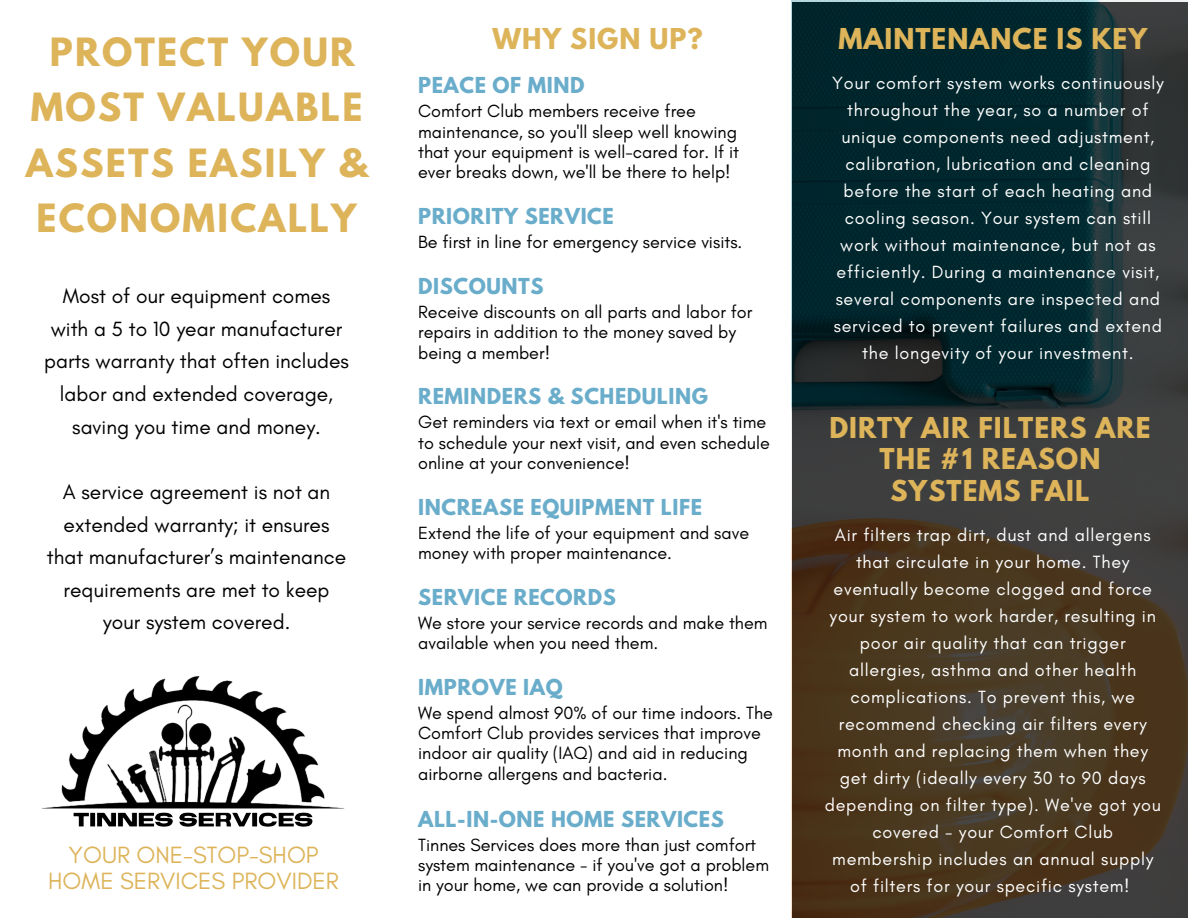
<style>
.page{position:relative;width:1188px;height:918px;background:#fff}
.page>*{position:absolute;margin:0;border:0;box-sizing:border-box;transform-origin:0 0}
.t1{font:700 34.5px/55.2px "League Spartan";letter-spacing:.065em;color:#ddb45a;text-align:center}
.t2{font:700 25.5px/31.5px "League Spartan";letter-spacing:.04em;color:#ddb45a;text-align:center}
.t3{font:24px/25.8px "Glacial Indifference";color:#ddb45a;text-align:center}
.t4{font:21px/32.7px "Glacial Indifference";color:#000;text-align:center}
.t5{font:700 19.5px "League Spartan";letter-spacing:.03em;color:#6aadcb}
.t6{font:18px/27px "Glacial Indifference";letter-spacing:.04em;color:#fff;text-align:center}
.t7{font:18px/20.2px "Glacial Indifference";color:#000}
</style>
<div class="page">
<img style="left:41px;top:676px;width:304px;height:151px">
<img style="left:792px;top:0;width:396px;height:918px">
<h1 class="t1" style="left:26px;top:29px;width:343px">PROTECT YOUR<br>MOST VALUABLE<br>ASSETS EASILY &amp;<br>ECONOMICALLY</h1>
<p class="t4" style="left:44px;top:280px;width:306px">Most of our equipment comes with a 5 to 10 year manufacturer parts warranty that often includes labor and extended coverage, saving you time and money.</p>
<p class="t4" style="left:47px;top:475px;width:301px">A service agreement is not an extended warranty; it ensures that manufacturer’s maintenance requirements are met to keep your system covered.</p>
<h3 class="t3" style="left:48px;top:841px;width:292px">YOUR ONE-STOP-SHOP<br>HOME SERVICES PROVIDER</h3>
<h2 class="t2" style="left:493px;top:27px;width:212px">WHY SIGN UP?</h2>
<p class="t5" style="left:418px;top:76px;width:168px">PEACE OF MIND</p>
<p class="t7" style="left:418px;top:101px;width:322px">Comfort Club members receive free maintenance, so you'll sleep well knowing that your equipment is well-cared for. If it ever breaks down, we'll be there to help!</p>
<p class="t5" style="left:418px;top:207px;width:197px">PRIORITY SERVICE</p>
<p class="t7" style="left:418px;top:232px;width:326px">Be first in line for emergency service visits.</p>
<p class="t5" style="left:418px;top:277px;width:127px">DISCOUNTS</p>
<p class="t7" style="left:418px;top:302px;width:336px">Receive discounts on all parts and labor for repairs in addition to the money saved by being a member!</p>
<p class="t5" style="left:418px;top:387px;width:291px">REMINDERS &amp; SCHEDULING</p>
<p class="t7" style="left:418px;top:412px;width:353px">Get reminders via text or email when it's time to schedule your next visit, and even schedule online at your convenience!</p>
<p class="t5" style="left:418px;top:497px;width:285px">INCREASE EQUIPMENT LIFE</p>
<p class="t7" style="left:418px;top:522px;width:333px">Extend the life of your equipment and save money with proper maintenance.</p>
<p class="t5" style="left:418px;top:587px;width:199px">SERVICE RECORDS</p>
<p class="t7" style="left:418px;top:612px;width:351px">We store your service records and make them available when you need them.</p>
<p class="t5" style="left:418px;top:677px;width:146px">IMPROVE IAQ</p>
<p class="t7" style="left:418px;top:702px;width:356px">We spend almost 90% of our time indoors. The Comfort Club provides services that improve indoor air quality (IAQ) and aid in reducing airborne allergens and bacteria.</p>
<p class="t5" style="left:418px;top:809px;width:307px">ALL-IN-ONE HOME SERVICES</p>
<p class="t7" style="left:418px;top:834px;width:352px">Tinnes Services does more than just comfort system maintenance - if you've got a problem in your home, we can provide a solution!</p>
<h2 class="t2" style="left:838px;top:26px;width:310px">MAINTENANCE IS KEY</h2>
<p class="t6" style="left:832px;top:70px;width:333px">Your comfort system works continuously throughout the year, so a number of unique components need adjustment, calibration, lubrication and cleaning before the start of each heating and cooling season. Your system can still work without maintenance, but not as efficiently. During a maintenance visit, several components are inspected and serviced to prevent failures and extend the longevity of your investment.</p>
<h2 class="t2" style="left:829px;top:415px;width:323px">DIRTY AIR FILTERS ARE<br>THE #1 REASON<br>SYSTEMS FAIL</h2>
<p class="t6" style="left:825px;top:521px;width:338px">Air filters trap dirt, dust and allergens that circulate in your home. They eventually become clogged and force your system to work harder, resulting in poor air quality that can trigger allergies, asthma and other health complications. To prevent this, we recommend checking air filters every month and replacing them when they get dirty (ideally every 30 to 90 days depending on filter type). We've got you covered - your Comfort Club membership includes an annual supply of filters for your specific system!</p>
</div>
